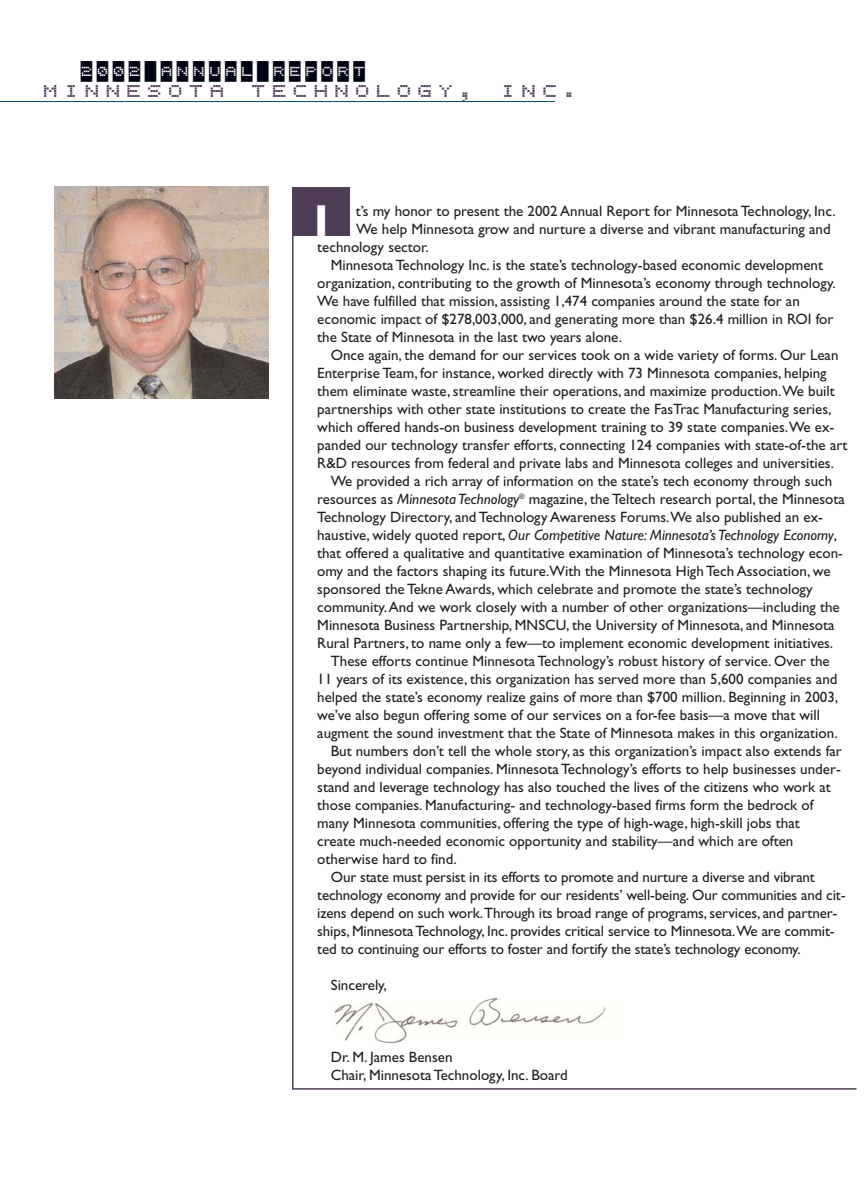
<style>
.page{position:relative;width:864px;height:1188px;background:#fff}
.page>*{position:absolute;margin:0;border:0;box-sizing:border-box;transform-origin:0 0}
.t1{font:700 45px "Gill Sans";color:#fff}
.t2{font:26.85px "Bubbledot ICG Coarse Positive";letter-spacing:.22em;color:#4f3c56}
.t3{font:20.7px "Bubbledot ICG Coarse Negative";letter-spacing:.22em;color:#000213}
.t4{font:15px/18px "Gill Sans";color:#231f20}
.t5{font:italic 15px "Gill Sans";color:#231f20}
.s1{font-style:italic}
.s2{font-style:normal}
</style>
<div class="page">
<img style="left:54px;top:187px;width:214px;height:212px">
<hr style="left:292px;top:187px;width:2px;height:903px;background:#4f3c56">
<div style="left:293px;top:187px;width:56px;height:49px;background:#4f3c56"></div>
<hr style="left:293px;top:1088px;width:564px;height:2px;background:#4f3c56">
<hr style="left:0;top:101px;width:555px;height:1px;background:#004e5f">
<img style="left:334px;top:996px;width:272px;height:48px">
<h3 class="t3" style="left:81px;top:62px;width:286px">2002 ANNUAL REPORT</h3>
<h2 class="t2" style="left:43px;top:72px;width:536px">MINNESOTA TECHNOLOGY, INC.</h2>
<h1 class="t1" style="left:314px;top:205px;width:17px">I</h1>
<p class="t4" style="left:356px;top:204px;width:481px">t’s my honor to present the 2002 Annual Report for Minnesota Technology, Inc.</p>
<p class="t4" style="left:356px;top:222px;width:476px">We help Minnesota grow and nurture a diverse and vibrant manufacturing and</p>
<p class="t4" style="left:317px;top:240px;width:113px">technology sector.</p>
<p class="t4" style="left:331px;top:258px;width:494px">Minnesota Technology Inc. is the state’s technology-based economic development</p>
<p class="t4" style="left:317px;top:276px;width:520px">organization, contributing to the growth of Minnesota’s economy through technology.</p>
<p class="t4" style="left:317px;top:294px;width:484px">We have fulfilled that mission, assisting 1,474 companies around the state for an</p>
<p class="t4" style="left:317px;top:312px;width:518px">economic impact of $278,003,000, and generating more than $26.4 million in ROI for</p>
<p class="t4" style="left:317px;top:330px;width:306px">the State of Minnesota in the last two years alone.</p>
<p class="t4" style="left:331px;top:348px;width:509px">Once again, the demand for our services took on a wide variety of forms. Our Lean</p>
<p class="t4" style="left:317px;top:366px;width:511px">Enterprise Team, for instance, worked directly with 73 Minnesota companies, helping</p>
<p class="t4" style="left:317px;top:384px;width:519px">them eliminate waste, streamline their operations, and maximize production.We built</p>
<p class="t4" style="left:317px;top:402px;width:516px">partnerships with other state institutions to create the FasTrac Manufacturing series,</p>
<p class="t4" style="left:317px;top:420px;width:519px">which offered hands-on business development training to 39 state companies.We ex-</p>
<p class="t4" style="left:317px;top:438px;width:532px">panded our technology transfer efforts, connecting 124 companies with state-of-the art</p>
<p class="t4" style="left:317px;top:456px;width:518px">R&amp;D resources from federal and private labs and Minnesota colleges and universities.</p>
<p class="t4" style="left:331px;top:474px;width:503px">We provided a rich array of information on the state’s tech economy through such</p>
<p class="t4" style="left:317px;top:492px;width:529px">resources as <span class="s1">Minnesota Technology</span><sup>®</sup> magazine, the Teltech research portal, the Minnesota</p>
<p class="t4" style="left:317px;top:510px;width:507px">Technology Directory, and Technology Awareness Forums.We also published an ex-</p>
<p class="t5" style="left:317px;top:530px;width:521px"><span class="s2">haustive, widely quoted report,</span> Our Competitive Nature: Minnesota’s Technology Economy<span class="s2">,</span></p>
<p class="t4" style="left:317px;top:546px;width:527px">that offered a qualitative and quantitative examination of Minnesota’s technology econ-</p>
<p class="t4" style="left:317px;top:564px;width:515px">omy and the factors shaping its future.With the Minnesota High Tech Association, we</p>
<p class="t4" style="left:317px;top:582px;width:497px">sponsored the Tekne Awards, which celebrate and promote the state’s technology</p>
<p class="t4" style="left:317px;top:600px;width:524px">community.And we work closely with a number of other organizations—including the</p>
<p class="t4" style="left:317px;top:618px;width:519px">Minnesota Business Partnership, MNSCU, the University of Minnesota, and Minnesota</p>
<p class="t4" style="left:317px;top:636px;width:517px">Rural Partners, to name only a few—to implement economic development initiatives.</p>
<p class="t4" style="left:331px;top:654px;width:500px">These efforts continue Minnesota Technology’s robust history of service. Over the</p>
<p class="t4" style="left:317px;top:672px;width:522px">11 years of its existence, this organization has served more than 5,600 companies and</p>
<p class="t4" style="left:317px;top:690px;width:522px">helped the state’s economy realize gains of more than $700 million. Beginning in 2003,</p>
<p class="t4" style="left:317px;top:708px;width:504px">we’ve also begun offering some of our services on a for-fee basis—a move that will</p>
<p class="t4" style="left:317px;top:726px;width:522px">augment the sound investment that the State of Minnesota makes in this organization.</p>
<p class="t4" style="left:331px;top:744px;width:513px">But numbers don’t tell the whole story, as this organization’s impact also extends far</p>
<p class="t4" style="left:317px;top:762px;width:525px">beyond individual companies. Minnesota Technology’s efforts to help businesses under-</p>
<p class="t4" style="left:317px;top:780px;width:515px">stand and leverage technology has also touched the lives of the citizens who work at</p>
<p class="t4" style="left:317px;top:798px;width:498px">those companies. Manufacturing- and technology-based firms form the bedrock of</p>
<p class="t4" style="left:317px;top:816px;width:484px">many Minnesota communities, offering the type of high-wage, high-skill jobs that</p>
<p class="t4" style="left:317px;top:834px;width:478px">create much-needed economic opportunity and stability—and which are often</p>
<p class="t4" style="left:317px;top:852px;width:141px">otherwise hard to find.</p>
<p class="t4" style="left:331px;top:870px;width:486px">Our state must persist in its efforts to promote and nurture a diverse and vibrant</p>
<p class="t4" style="left:317px;top:888px;width:530px">technology economy and provide for our residents’ well-being. Our communities and cit-</p>
<p class="t4" style="left:317px;top:906px;width:522px">izens depend on such work.Through its broad range of programs, services, and partner-</p>
<p class="t4" style="left:317px;top:924px;width:519px">ships, Minnesota Technology, Inc. provides critical service to Minnesota.We are commit-</p>
<p class="t4" style="left:317px;top:942px;width:485px">ted to continuing our efforts to foster and fortify the state’s technology economy.</p>
<p class="t4" style="left:331px;top:978px;width:58px">Sincerely,</p>
<p class="t4" style="left:331px;top:1050px;width:239px">Dr. M. James Bensen<br>Chair, Minnesota Technology, Inc. Board</p>
</div>
